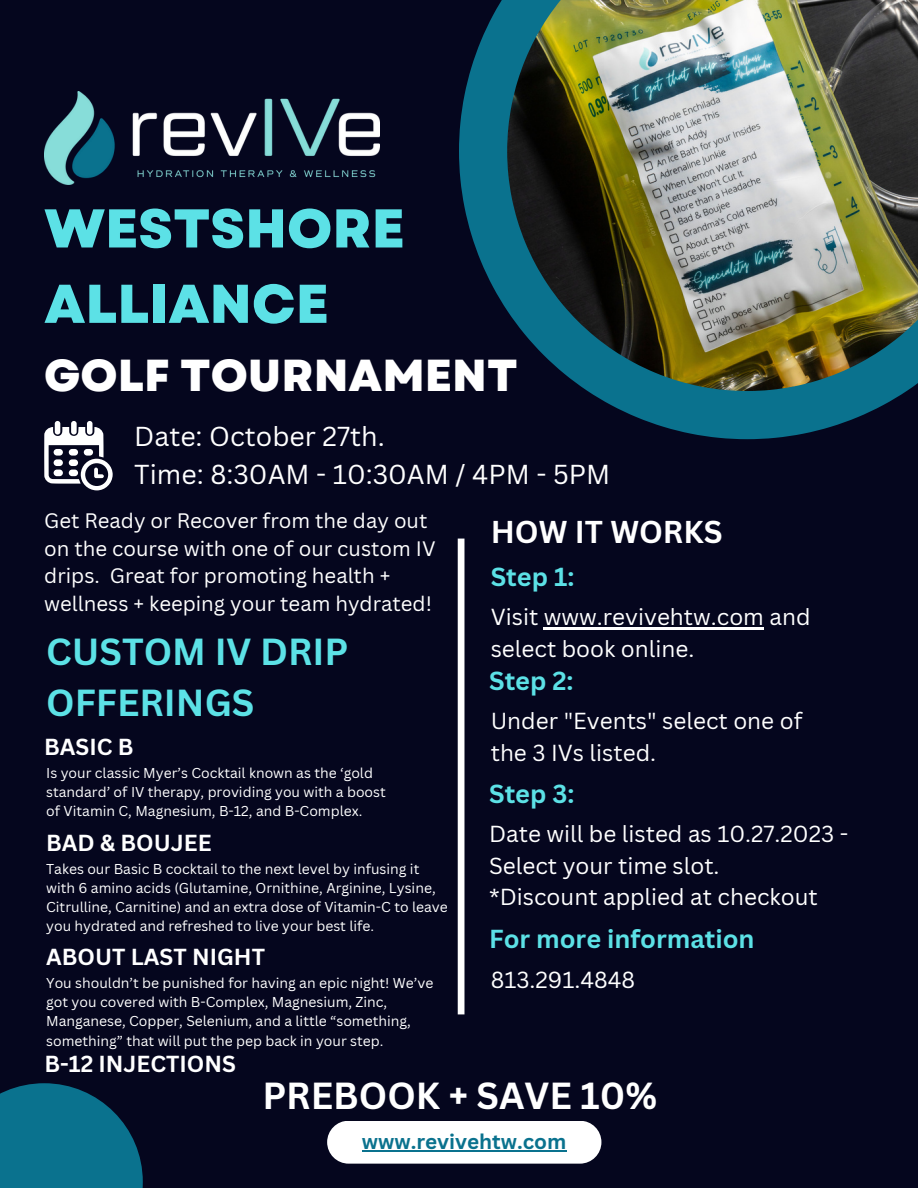
<style>
.page{position:relative;width:918px;height:1188px;background:#05061e}
.page>*{position:absolute;margin:0;border:0;box-sizing:border-box;transform-origin:0 0}
.t1{font:800 54.45px/75.3px "Garet";color:#5ce1e6}
.t2{font:800 44.7px "Garet";color:#fff}
.t3{font:700 36.75px/50.8px "Canva Sans";color:#5ce1e6}
.t4{font:700 36.75px "Canva Sans";color:#fff}
.t5{font:700 30.75px "Canva Sans";color:#fff}
.t6{font:26.7px "Canva Sans";color:#fff}
.t7{font:700 25.35px "Canva Sans";color:#5ce1e6}
.t8{font:700 22.65px "Canva Sans";color:#fff}
.t9{font:22.65px "Canva Sans";color:#fff}
.t10{font:22.5px/31.5px "Canva Sans";color:#fff}
.t11{font:700 22.5px "Canva Sans";color:#fff}
.t12{font:700 20.7px "Canva Sans";color:#0a728e}
.t13{font:20.4px/27.5px "Canva Sans";color:#fff}
.t14{font:13.95px/19.2px "Canva Sans";color:#fff}
</style>
<div class="page">
<svg style="left:459px;top:0;width:448px;height:439px;fill:#0a728e"></svg>
<img style="left:507px;top:0;width:411px;height:391px">
<div style="left:458px;top:539px;width:6px;height:475px;background:#fff"></div>
<div style="left:55px;top:421px;width:5px;height:14px;background:#fff;border-radius:3px"></div>
<div style="left:71px;top:421px;width:6px;height:14px;background:#fff;border-radius:3px"></div>
<div style="left:87px;top:421px;width:6px;height:14px;background:#fff;border-radius:3px"></div>
<svg style="left:44px;top:427px;width:69px;height:64px"></svg>
<div style="left:327px;top:1121px;width:274px;height:43px;background:#fff;border-radius:21px"></div>
<div style="left:0;top:1083px;width:143px;height:105px;background:#0a728e"></div>
<img style="left:44px;top:92px;width:335px;height:92px">
<hr style="left:544px;top:628px;width:220px;height:2px;background:#fff">
<hr style="left:362px;top:1151px;width:205px;height:1px;background:#0a728e">
<p class="t1" style="left:44px;top:191px;width:362px">WESTSHORE<br>ALLIANCE</p>
<p class="t2" style="left:44px;top:343px;width:475px">GOLF TOURNAMENT</p>
<p class="t6" style="left:134px;top:417px;width:252px">Date: October 27th.</p>
<p class="t6" style="left:134px;top:456px;width:477px">Time: 8:30AM - 10:30AM / 4PM - 5PM</p>
<p class="t13" style="left:44px;top:506px;width:393px">Get Ready or Recover from the day out on the course with one of our custom IV drips. Great for promoting health + wellness + keeping your team hydrated!</p>
<p class="t3" style="left:46px;top:625px;width:304px">CUSTOM IV DRIP<br>OFFERINGS</p>
<p class="t8" style="left:44px;top:731px;width:91px">BASIC B</p>
<p class="t14" style="left:46px;top:763px;width:341px">Is your classic Myer’s Cocktail known as the ‘gold standard’ of IV therapy, providing you with a boost of Vitamin C, Magnesium, B-12, and B-Complex.</p>
<p class="t8" style="left:46px;top:827px;width:167px">BAD &amp; BOUJEE</p>
<p class="t14" style="left:46px;top:859px;width:403px">Takes our Basic B cocktail to the next level by infusing it with 6 amino acids (Glutamine, Ornithine, Arginine, Lysine, Citrulline, Carnitine) and an extra dose of Vitamin-C to leave you hydrated and refreshed to live your best life.</p>
<p class="t8" style="left:46px;top:941px;width:220px">ABOUT LAST NIGHT</p>
<p class="t14" style="left:46px;top:973px;width:389px">You shouldn’t be punished for having an epic night! We’ve got you covered with B-Complex, Magnesium, Zinc, Manganese, Copper, Selenium, and a little “something, something” that will put the pep back in your step.</p>
<p class="t4" style="left:262px;top:1070px;width:396px">PREBOOK + SAVE 10%</p>
<p class="t12" style="left:362px;top:1127px;width:206px">www.revivehtw.com</p>
<p class="t5" style="left:491px;top:510px;width:233px">HOW IT WORKS</p>
<p class="t7" style="left:491px;top:559px;width:85px">Step 1:</p>
<p class="t10" style="left:491px;top:601px;width:321px">Visit www.revivehtw.com and select book online.</p>
<p class="t7" style="left:489px;top:663px;width:86px">Step 2:</p>
<p class="t10" style="left:491px;top:705px;width:313px">Under "Events" select one of the 3 IVs listed.</p>
<p class="t7" style="left:489px;top:776px;width:87px">Step 3:</p>
<p class="t10" style="left:489px;top:818px;width:361px">Date will be listed as 10.27.2023 -<br>Select your time slot.</p>
<p class="t10" style="left:489px;top:881px;width:330px">*Discount applied at checkout</p>
<p class="t7" style="left:489px;top:921px;width:267px">For more information</p>
<p class="t9" style="left:491px;top:964px;width:146px">813.291.4848</p>
<p class="t11" style="left:44px;top:1048px;width:193px">B-12 INJECTIONS</p>
</div>
